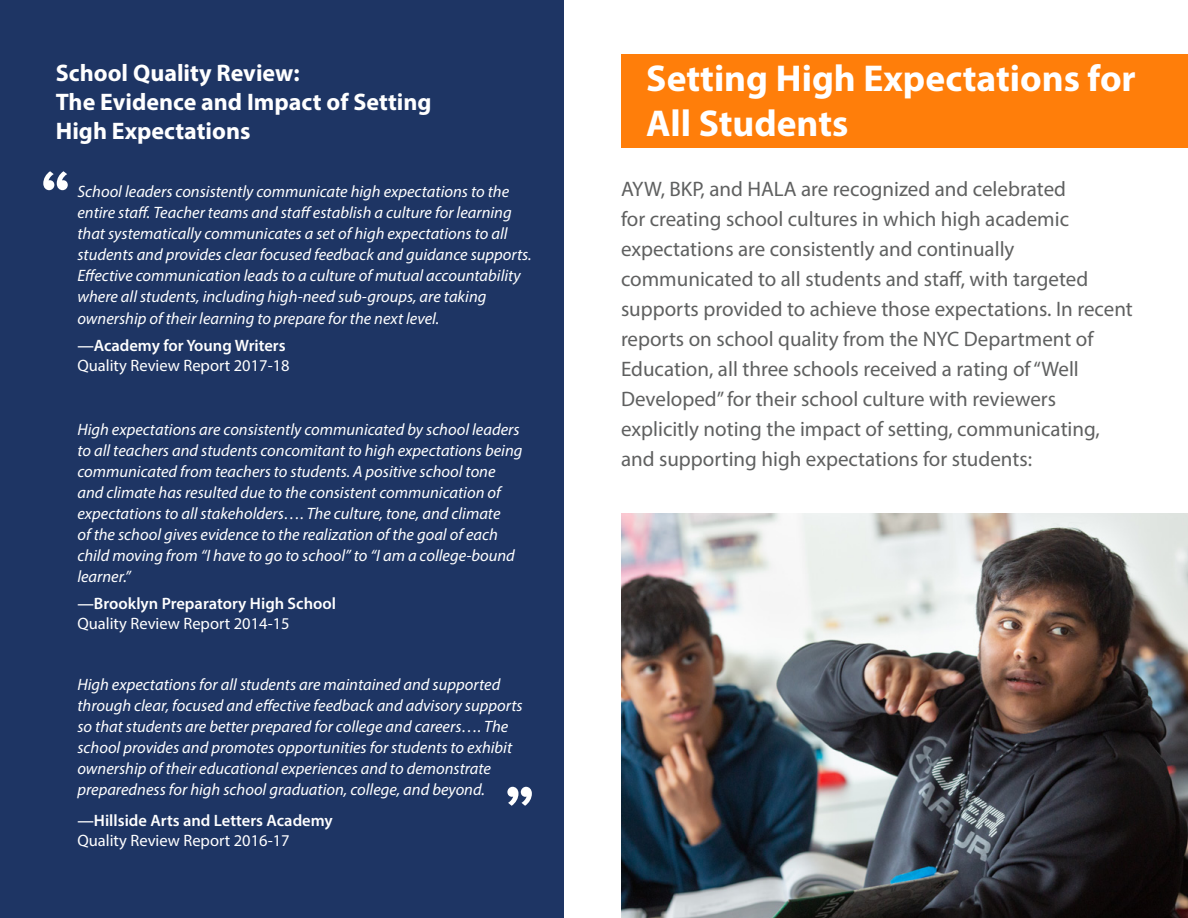
<style>
.page{position:relative;width:1188px;height:918px;background:#fff}
.page>*{position:absolute;margin:0;border:0;box-sizing:border-box;transform-origin:0 0}
.t1{font:700 66px "Proxima Nova";color:#fff}
.t2{font:700 37.5px/45px "Myriad Pro";color:#fff}
.t3{font:700 24px/28.8px "Myriad Pro";color:#fff}
.t4{font:21px/30px "Myriad Pro";color:#5f6060}
.t5{font:italic 16.5px/21px "Myriad Pro";color:#fff}
.t6{font:600 16.5px "Myriad Pro";color:#fff}
.t7{font:16.5px "Myriad Pro";color:#fff}
</style>
<div class="page">
<div style="left:621px;top:54px;width:567px;height:94px;background:#ff7e0a"></div>
<img style="left:621px;top:514px;width:567px;height:404px">
<div style="left:0;top:0;width:563px;height:918px;background:#1e3564"></div>
<h3 class="t3" style="left:56px;top:58px;width:377px">School Quality Review:<br>The Evidence and Impact of Setting<br>High Expectations</h3>
<h1 class="t1" style="left:41px;top:145px;width:32px">“</h1>
<p class="t5" style="left:77px;top:181px;width:456px">School leaders consistently communicate high expectations to the entire staff. Teacher teams and staff establish a culture for learning that systematically communicates a set of high expectations to all students and provides clear focused feedback and guidance supports.<br>Effective communication leads to a culture of mutual accountability where all students, including high-need sub-groups, are taking ownership of their learning to prepare for the next level.</p>
<p class="t6" style="left:77px;top:335px;width:210px">—Academy for Young Writers</p>
<p class="t7" style="left:77px;top:355px;width:214px">Quality Review Report 2017-18</p>
<p class="t5" style="left:77px;top:419px;width:447px">High expectations are consistently communicated by school leaders to all teachers and students concomitant to high expectations being communicated from teachers to students. A positive school tone and climate has resulted due to the consistent communication of expectations to all stakeholders…. The culture, tone, and climate<br>of the school gives evidence to the realization of the goal of each child moving from “I have to go to school” to “I am a college-bound learner.”</p>
<p class="t6" style="left:77px;top:593px;width:260px">—Brooklyn Preparatory High School</p>
<p class="t7" style="left:77px;top:613px;width:214px">Quality Review Report 2014-15</p>
<p class="t5" style="left:77px;top:674px;width:447px">High expectations for all students are maintained and supported through clear, focused and effective feedback and advisory supports so that students are better prepared for college and careers…. The school provides and promotes opportunities for students to exhibit ownership of their educational experiences and to demonstrate preparedness for high school graduation, college, and beyond.</p>
<h1 class="t1" style="left:504px;top:760px;width:32px">”</h1>
<p class="t6" style="left:77px;top:810px;width:257px">—Hillside Arts and Letters Academy</p>
<p class="t7" style="left:77px;top:830px;width:214px">Quality Review Report 2016-17</p>
<h2 class="t2" style="left:646px;top:55px;width:491px">Setting High Expectations for<br>All Students</h2>
<p class="t4" style="left:621px;top:173px;width:513px">AYW, BKP, and HALA are recognized and celebrated<br>for creating school cultures in which high academic expectations are consistently and continually communicated to all students and staff, with targeted supports provided to achieve those expectations. In recent reports on school quality from the NYC Department of Education, all three schools received a rating of “Well Developed” for their school culture with reviewers explicitly noting the impact of setting, communicating, and supporting high expectations for students:</p>
</div>
